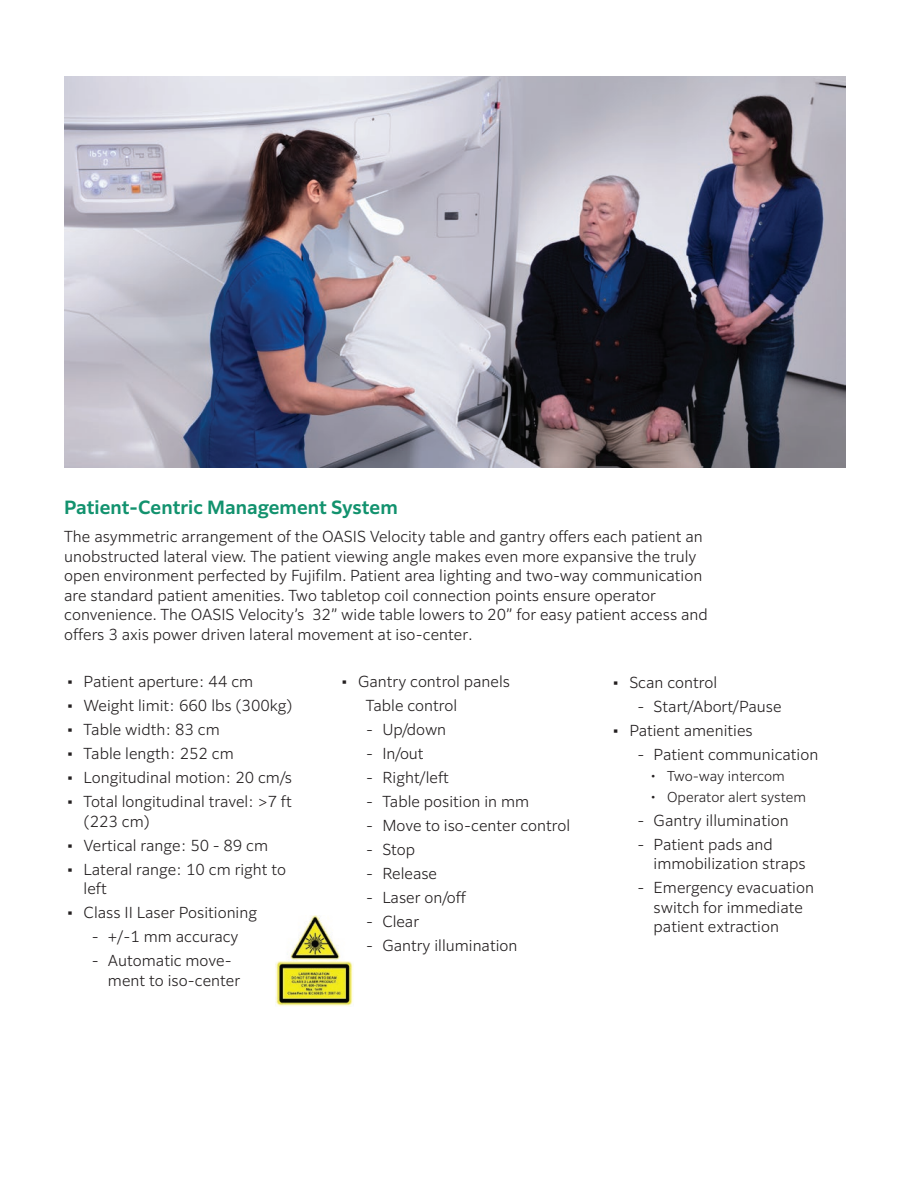
<style>
.page{position:relative;width:918px;height:1188px;background:#fff}
.page>*{position:absolute;margin:0;border:0;box-sizing:border-box;transform-origin:0 0}
.t1{font:600 18px "Clarimo UDPE";color:#12926e}
.t2{font:300 15px/19.5px "Clarimo UDPE";color:#231f20}
.t3{font:300 13.5px "Clarimo UDPE";color:#231f20}
.s1{font-family:"Times New Roman";font-weight:400}
</style>
<div class="page">
<img style="left:275px;top:915px;width:78px;height:91px">
<img style="left:64px;top:76px;width:781px;height:392px">
<p class="t1" style="left:64px;top:492px;width:335px">Patient-Centric Management System</p>
<p class="t2" style="left:64px;top:526px;width:645px">The asymmetric arrangement of the OASIS Velocity table and gantry offers each patient an unobstructed lateral view. The patient viewing angle makes even more expansive the truly open environment perfected by Fujifilm. Patient area lighting and two-way communication are standard patient amenities. Two tabletop coil connection points ensure operator convenience. The OASIS Velocity’s 32” wide table lowers to 20” for easy patient access and offers 3 axis power driven lateral movement at iso-center.</p>
<p class="t2" style="left:67px;top:671px;width:187px"><span class="s1">▪</span> Patient aperture: 44 cm</p>
<p class="t2" style="left:67px;top:695px;width:227px"><span class="s1">▪</span> Weight limit: 660 lbs (300kg)</p>
<p class="t2" style="left:67px;top:719px;width:154px"><span class="s1">▪</span> Table width: 83 cm</p>
<p class="t2" style="left:67px;top:743px;width:168px"><span class="s1">▪</span> Table length: 252 cm</p>
<p class="t2" style="left:67px;top:767px;width:226px"><span class="s1">▪</span> Longitudinal motion: 20 cm/s</p>
<p class="t2" style="left:84px;top:791px;width:210px;text-indent:-16px"><span class="s1">▪</span> Total longitudinal travel: &gt;7 ft (223 cm)</p>
<p class="t2" style="left:67px;top:834px;width:202px"><span class="s1">▪</span> Vertical range: 50 - 89 cm</p>
<p class="t2" style="left:84px;top:858px;width:204px;text-indent:-16px"><span class="s1">▪</span> Lateral range: 10 cm right to left</p>
<p class="t2" style="left:67px;top:902px;width:191px"><span class="s1">▪</span> Class II Laser Positioning</p>
<p class="t2" style="left:92px;top:926px;width:148px">- +/-1 mm accuracy</p>
<p class="t2" style="left:108px;top:950px;width:134px;text-indent:-16px">- Automatic move&shy;ment to iso-center</p>
<p class="t2" style="left:366px;top:669px;width:146px;line-height:24px;text-indent:-24px"><span class="s1">▪</span> Gantry control panels<br>Table control</p>
<p class="t2" style="left:366px;top:719px;width:82px">- Up/down</p>
<p class="t2" style="left:366px;top:743px;width:59px">- In/out</p>
<p class="t2" style="left:366px;top:767px;width:84px">- Right/left</p>
<p class="t2" style="left:366px;top:791px;width:165px">- Table position in mm</p>
<p class="t2" style="left:366px;top:815px;width:206px">- Move to iso-center control</p>
<p class="t2" style="left:366px;top:839px;width:51px">- Stop</p>
<p class="t2" style="left:366px;top:863px;width:73px">- Release</p>
<p class="t2" style="left:366px;top:887px;width:101px">- Laser on/off</p>
<p class="t2" style="left:366px;top:911px;width:55px">- Clear</p>
<p class="t2" style="left:366px;top:935px;width:153px">- Gantry illumination</p>
<p class="t2" style="left:613px;top:671px;width:105px"><span class="s1">▪</span> Scan control</p>
<p class="t2" style="left:637px;top:695px;width:146px">- Start/Abort/Pause</p>
<p class="t2" style="left:613px;top:719px;width:141px"><span class="s1">▪</span> Patient amenities</p>
<p class="t2" style="left:637px;top:743px;width:182px">- Patient communication</p>
<p class="t3" style="left:651px;top:765px;width:135px">• Two-way intercom</p>
<p class="t3" style="left:651px;top:786px;width:157px">• Operator alert system</p>
<p class="t2" style="left:637px;top:809px;width:153px">- Gantry illumination</p>
<p class="t2" style="left:654px;top:833px;width:153px;text-indent:-16px">- Patient pads and immobilization straps</p>
<p class="t2" style="left:654px;top:877px;width:162px;text-indent:-16px">- Emergency evacuation switch for immediate patient extraction</p>
</div>
